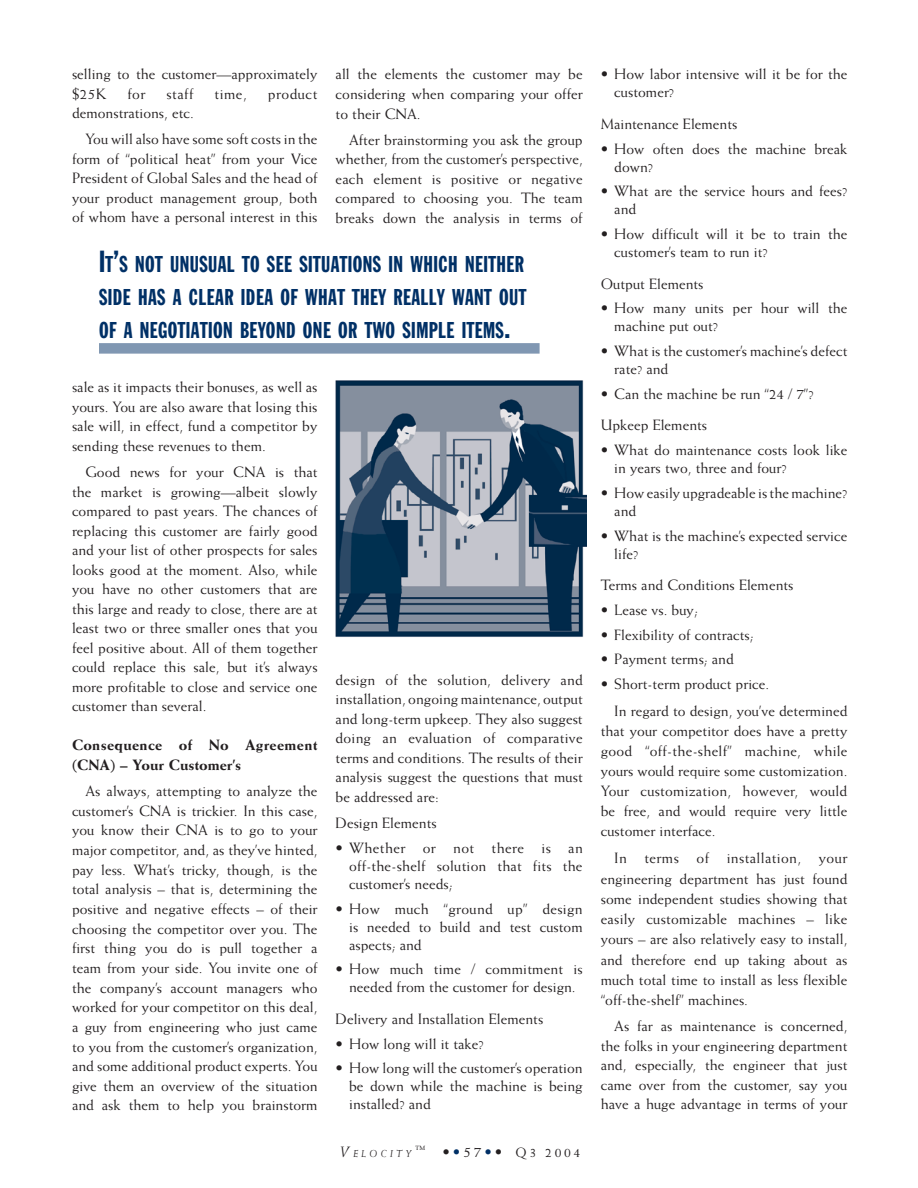
<style>
.page{position:relative;width:918px;height:1188px;background:#fff}
.page>*{position:absolute;margin:0;border:0;box-sizing:border-box;transform-origin:0 0}
.t1{font:22.5px/33px "Franklin Gothic Extra Cond";letter-spacing:.02em;color:#003066;text-align:justify}
.t2{font:15px/19.5px "Weiss";color:#231f20}
.t3{font:800 15px/19.5px "Weiss";letter-spacing:.02em;color:#231f20}
.t4{font:15px "Weiss";letter-spacing:.03em;color:#231f20}
.t5{font:italic 10.2px "Weiss";letter-spacing:.335em;color:#231f20}
.s1{font-size:30px}
.s2{font-size:15px}
.s3{font-style:normal;font-size:15px}
.s4{font-style:normal;font-size:15px;color:#003066}
.s5{font-style:normal;font-size:13.5px}
</style>
<div class="page">
<div style="left:99px;top:343px;width:441px;height:11px;background:#8097b2"></div>
<img style="left:335px;top:380px;width:252px;height:257px">
<p class="t2" style="left:72px;top:64px;width:247px">selling to the customer—approximately $25K</p>
<p class="t2" style="left:127px;top:84px;width:20px">for</p>
<p class="t2" style="left:167px;top:84px;width:29px">staff</p>
<p class="t2" style="left:215px;top:84px;width:34px">time,</p>
<p class="t4" style="left:268px;top:85px;width:51px">product</p>
<p class="t2" style="left:86px;top:100px;width:234px;line-height:26.2px;text-indent:-13px">demonstrations, etc.<br>You will also have some soft costs in the</p>
<p class="t2" style="left:72px;top:149px;width:247px;text-align:justify">form of “political heat” from your Vice President of Global Sales and the head of your product management group, both of whom have a personal interest in this</p>
<p class="t2" style="left:336px;top:64px;width:249px;text-align:justify">all the elements the customer may be considering when comparing your offer to their CNA.</p>
<p class="t2" style="left:336px;top:130px;width:249px;text-align:justify;text-indent:13px">After brainstorming you ask the group whether, from the customer’s perspective, each element is positive or negative compared to choosing you. The team breaks down the analysis in terms of</p>
<h1 class="t1" style="left:99px;top:247px;width:429px"><span class="s1">I</span>T<span class="s1">’</span>S NOT UNUSUAL TO SEE SITUATIONS IN WHICH NEITHER SIDE HAS A CLEAR IDEA OF WHAT THEY REALLY WANT OUT OF A NEGOTIATION BEYOND ONE OR TWO SIMPLE ITEMS<span class="s1">.</span></h1>
<p class="t2" style="left:72px;top:377px;width:247px;text-align:justify">sale as it impacts their bonuses, as well as yours. You are also aware that losing this sale will, in effect, fund a competitor by sending these revenues to them.</p>
<p class="t2" style="left:72px;top:462px;width:247px;text-align:justify;text-indent:13px">Good news for your CNA is that the market is growing—albeit slowly compared to past years. The chances of replacing this customer are fairly good and your list of other prospects for sales looks good at the moment. Also, while you have no other customers that are this large and ready to close, there are at least two or three smaller ones that you feel positive about. All of them together could replace this sale, but it’s always more profitable to close and service one customer than several.</p>
<p class="t3" style="left:72px;top:735px;width:247px">Consequence of No Agreement (CNA) – Your Customer’s</p>
<p class="t2" style="left:72px;top:781px;width:247px;text-align:justify;text-indent:13px">As always, attempting to analyze the customer’s CNA is trickier. In this case, you know their CNA is to go to your major competitor, and, as they’ve hinted, pay less. What’s tricky, though, is the total analysis – that is, determining the positive and negative effects – of their choosing the competitor over you. The first thing you do is pull together a team from your side. You invite one of the company’s account managers who worked for your competitor on this deal, a guy from engineering who just came to you from the customer’s organization, and some additional product experts. You give them an overview of the situation and ask them to help you brainstorm</p>
<p class="t2" style="left:336px;top:670px;width:249px;text-align:justify">design of the solution, delivery and installation, ongoing maintenance, output and long-term upkeep. They also suggest doing an evaluation of comparative terms and conditions. The results of their analysis suggest the questions that must be addressed are:</p>
<p class="t2" style="left:336px;top:813px;width:103px">Design Elements</p>
<p class="t2" style="left:349px;top:839px;width:235px;line-height:18px;text-align:justify;text-indent:-14px">• Whether or not there is an off-the-shelf solution that fits the customer’s needs;</p>
<p class="t2" style="left:349px;top:899px;width:235px;line-height:18px;text-align:justify;text-indent:-14px">• How much “ground up” design is needed to build and test custom aspects; and</p>
<p class="t2" style="left:336px;top:960px;width:249px;line-height:18px;text-align:center">• How much time / commitment is needed from the customer for design.</p>
<p class="t2" style="left:336px;top:1009px;width:209px">Delivery and Installation Elements</p>
<p class="t2" style="left:336px;top:1034px;width:150px">• How long will it take?</p>
<p class="t2" style="left:349px;top:1059px;width:235px;line-height:18px;text-align:justify;text-indent:-14px">• How long will the customer’s operation be down while the machine is being installed? and</p>
<p class="t5" style="left:340px;top:1147px;width:242px"><span class="s2">V</span>ELOCITY<sup>™</sup> <span class="s3">•</span><span class="s4">•</span><span class="s3">57</span><span class="s4">•</span><span class="s3">•</span> <span class="s5">Q3 2004</span></p>
<p class="t2" style="left:614px;top:65px;width:235px;line-height:18px;text-indent:-14px">• How labor intensive will it be for the customer?</p>
<p class="t2" style="left:601px;top:114px;width:138px">Maintenance Elements</p>
<p class="t2" style="left:614px;top:139px;width:235px;line-height:18px;text-indent:-14px">• How often does the machine break down?</p>
<p class="t2" style="left:614px;top:182px;width:235px;line-height:18px;text-indent:-14px">• What are the service hours and fees? and</p>
<p class="t2" style="left:614px;top:225px;width:235px;line-height:18px;text-indent:-14px">• How difficult will it be to train the customer’s team to run it?</p>
<p class="t2" style="left:601px;top:273px;width:104px">Output Elements</p>
<p class="t2" style="left:614px;top:299px;width:235px;line-height:18px;text-indent:-14px">• How many units per hour will the machine put out?</p>
<p class="t2" style="left:614px;top:342px;width:235px;line-height:18px;text-indent:-14px">• What is the customer’s machine’s defect rate? and</p>
<p class="t2" style="left:601px;top:378px;width:214px;line-height:31.5px">• Can the machine be run “24 / 7”?<br>Upkeep Elements</p>
<p class="t2" style="left:614px;top:441px;width:235px;line-height:18px;text-indent:-14px">• What do maintenance costs look like in years two, three and four?</p>
<p class="t2" style="left:614px;top:483px;width:235px;line-height:18px;text-indent:-14px">• How easily upgradeable is the machine? and</p>
<p class="t2" style="left:614px;top:526px;width:235px;line-height:18px;text-indent:-14px">• What is the machine’s expected service life?</p>
<p class="t2" style="left:601px;top:575px;width:194px">Terms and Conditions Elements</p>
<p class="t2" style="left:601px;top:600px;width:99px">• Lease vs. buy;</p>
<p class="t2" style="left:601px;top:624px;width:154px">• Flexibility of contracts;</p>
<p class="t2" style="left:601px;top:649px;width:135px">• Payment terms; and</p>
<p class="t2" style="left:614px;top:670px;width:235px;line-height:26.8px;text-indent:-13px">• Short-term product price.<br>In regard to design, you’ve determined</p>
<p class="t2" style="left:601px;top:721px;width:248px;line-height:20.1px;text-align:justify">that your competitor does have a pretty good “off-the-shelf” machine, while yours would require some customization.<br>Your customization, however, would be free, and would require very little customer interface.</p>
<p class="t2" style="left:601px;top:848px;width:248px;line-height:20.2px;text-align:justify;text-indent:13px">In terms of installation, your engineering department has just found some independent studies showing that easily customizable machines – like yours – are also relatively easy to install, and therefore end up taking about as much total time to install as less flexible “off-the-shelf” machines.</p>
<p class="t2" style="left:601px;top:1016px;width:248px;text-align:justify;text-indent:13px">As far as maintenance is concerned, the folks in your engineering department and, especially, the engineer that just came over from the customer, say you have a huge advantage in terms of your</p>
</div>
